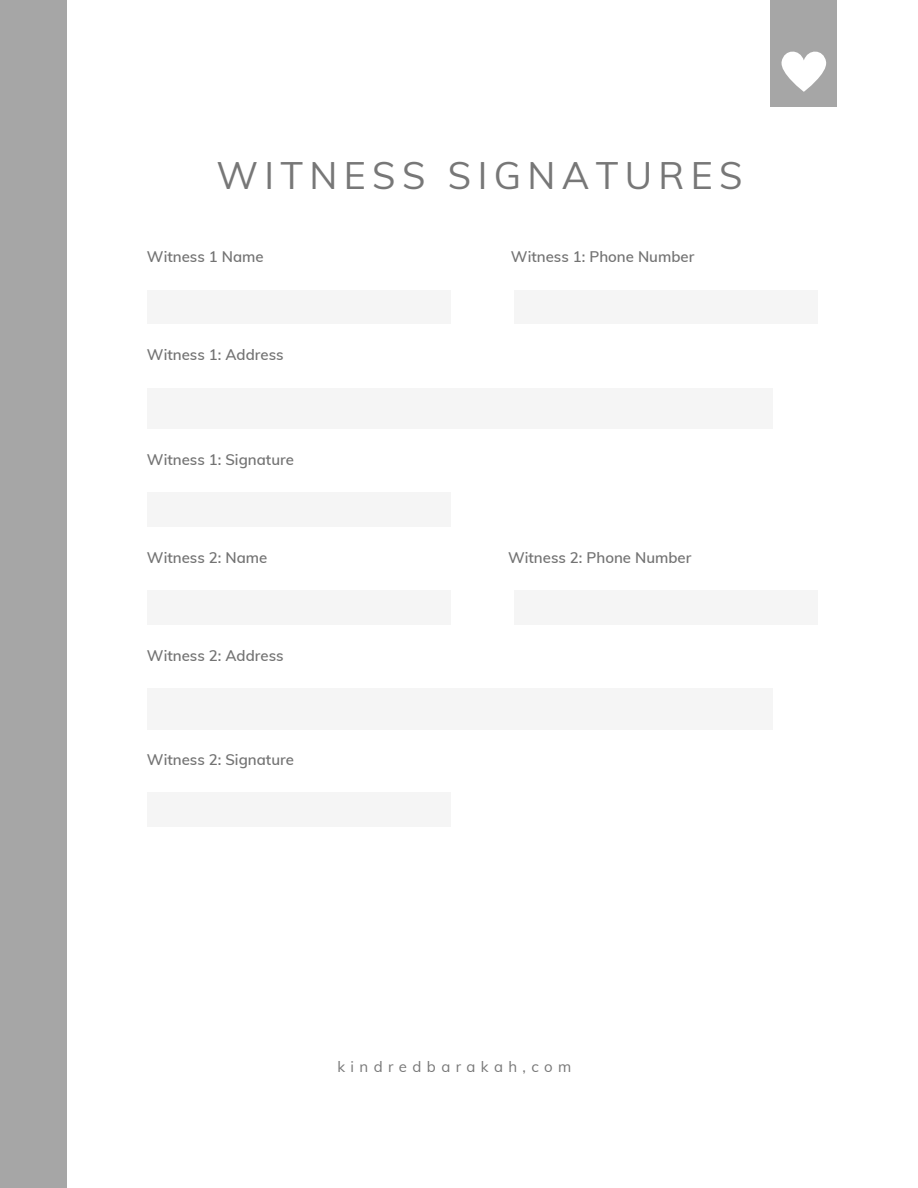
<style>
.page{position:relative;width:918px;height:1188px;background:#fff}
.page>*{position:absolute;margin:0;border:0;box-sizing:border-box;transform-origin:0 0}
.t1{font:37.5px "Muli";letter-spacing:.17em;color:#777}
.t2{font:600 15px "Muli";color:#737373}
.t3{font:15px "Muli";letter-spacing:.36em;color:#777}
</style>
<div class="page">
<div style="left:0;top:0;width:67px;height:1188px;background:#a6a6a6"></div>
<div style="left:770px;top:0;width:66px;height:107px;background:#a6a6a6"></div>
<div style="left:148px;top:290px;width:303px;height:34px;background:#f5f5f5"></div>
<div style="left:515px;top:290px;width:303px;height:34px;background:#f5f5f5"></div>
<div style="left:148px;top:493px;width:303px;height:33px;background:#f5f5f5"></div>
<div style="left:148px;top:591px;width:303px;height:33px;background:#f5f5f5"></div>
<div style="left:148px;top:689px;width:625px;height:40px;background:#f5f5f5"></div>
<div style="left:148px;top:388px;width:625px;height:41px;background:#f5f5f5"></div>
<svg style="left:782px;top:52px;width:45px;height:40px"></svg>
<div style="left:515px;top:591px;width:303px;height:33px;background:#f5f5f5"></div>
<div style="left:148px;top:793px;width:303px;height:34px;background:#f5f5f5"></div>
<p class="t1" style="left:216px;top:151px;width:528px">WITNESS SIGNATURES</p>
<h1 class="t2" style="left:147px;top:247px;width:118px">Witness 1 Name</h1>
<p class="t2" style="left:147px;top:345px;width:138px">Witness 1: Address</p>
<h2 class="t2" style="left:147px;top:450px;width:148px">Witness 1: Signature</h2>
<h2 class="t2" style="left:147px;top:548px;width:122px">Witness 2: Name</h2>
<h2 class="t2" style="left:147px;top:646px;width:138px">Witness 2: Address</h2>
<p class="t2" style="left:147px;top:750px;width:148px">Witness 2: Signature</p>
<h2 class="t2" style="left:511px;top:247px;width:185px">Witness 1: Phone Number</h2>
<p class="t2" style="left:508px;top:548px;width:185px">Witness 2: Phone Number</p>
<p class="t3" style="left:338px;top:1057px;width:235px">kindredbarakah,com</p>
</div>
